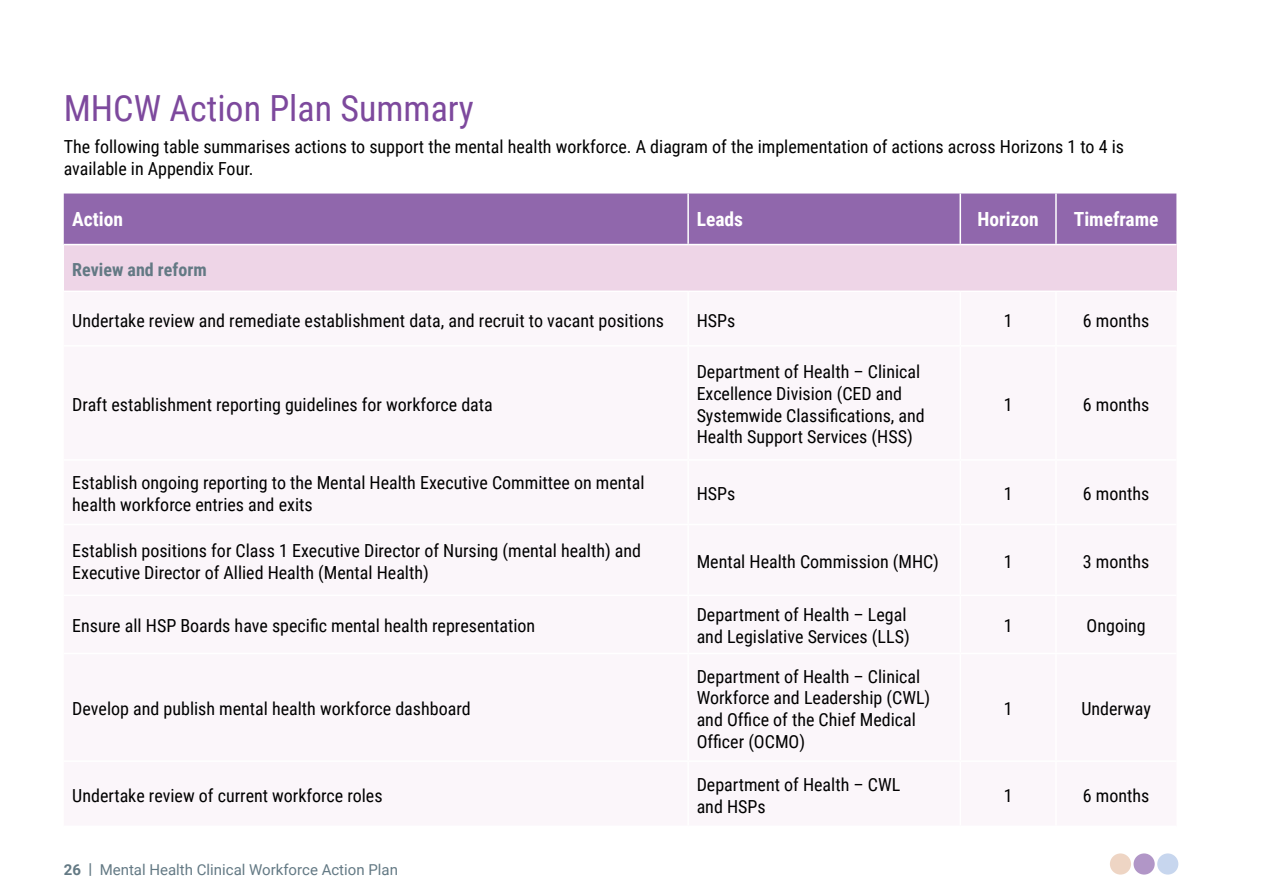
<style>
.page{position:relative;width:1263px;height:893px;background:#fff}
.page>*{position:absolute;margin:0;border:0;box-sizing:border-box;transform-origin:0 0}
.t1{font:36px "Roboto Condensed";color:#7d499d}
.t2{font:700 19.5px "Roboto Condensed";color:#fff}
.t3{font:18px/21.8px "Roboto Condensed";color:#000}
.t4{font:700 18px "Roboto Condensed";color:#637984}
.t5{font:15px "Roboto";color:#637984}
.s1{font-weight:700}
</style>
<div class="page">
<div style="left:1110px;top:853px;width:21px;height:22px;background:#eed5c4;border-radius:50%"></div>
<div style="left:1133px;top:853px;width:22px;height:22px;background:#b196c7;border-radius:50%"></div>
<div style="left:1157px;top:853px;width:21px;height:22px;background:#c7d6ee;border-radius:50%"></div>
<div style="left:64px;top:194px;width:1112px;height:50px;background:#9067ac"></div>
<div style="left:64px;top:245px;width:1112px;height:46px;background:#eed5e7"></div>
<hr style="left:687px;top:194px;width:2px;height:50px;background:#fff">
<hr style="left:959px;top:194px;width:2px;height:50px;background:#fff">
<hr style="left:1055px;top:194px;width:2px;height:50px;background:#fff">
<h1 class="t1" style="left:64px;top:82px;width:412px">MHCW Action Plan Summary</h1>
<p class="t3" style="left:64px;top:135px;width:1062px">The following table summarises actions to support the mental health workforce. A diagram of the implementation of actions across Horizons 1 to 4 is available in Appendix Four.</p>
<p class="t2" style="left:72px;top:205px;width:52px">Action</p>
<p class="t2" style="left:697px;top:205px;width:48px">Leads</p>
<p class="t2" style="left:978px;top:205px;width:63px">Horizon</p>
<p class="t2" style="left:1074px;top:205px;width:86px">Timeframe</p>
<p class="t4" style="left:72px;top:257px;width:136px">Review and reform</p>
<p class="t3" style="left:72px;top:309px;width:593px">Undertake review and remediate establishment data, and recruit to vacant positions</p>
<p class="t3" style="left:697px;top:309px;width:40px">HSPs</p>
<p class="t3" style="left:1004px;top:309px;width:10px">1</p>
<p class="t3" style="left:1083px;top:309px;width:68px">6 months</p>
<p class="t3" style="left:72px;top:393px;width:422px">Draft establishment reporting guidelines for workforce data</p>
<p class="t3" style="left:697px;top:360px;width:230px">Department of Health – Clinical<br>Excellence Division (CED and<br>Systemwide Classifications, and<br>Health Support Services (HSS)</p>
<p class="t3" style="left:1004px;top:393px;width:10px">1</p>
<p class="t3" style="left:1083px;top:393px;width:68px">6 months</p>
<p class="t3" style="left:72px;top:471px;width:574px">Establish ongoing reporting to the Mental Health Executive Committee on mental health workforce entries and exits</p>
<p class="t3" style="left:697px;top:482px;width:40px">HSPs</p>
<p class="t3" style="left:1004px;top:482px;width:10px">1</p>
<p class="t3" style="left:1083px;top:482px;width:68px">6 months</p>
<p class="t3" style="left:72px;top:539px;width:570px">Establish positions for Class 1 Executive Director of Nursing (mental health) and<br>Executive Director of Allied Health (Mental Health)</p>
<p class="t3" style="left:697px;top:550px;width:244px">Mental Health Commission (MHC)</p>
<p class="t3" style="left:1004px;top:550px;width:10px">1</p>
<p class="t3" style="left:1083px;top:550px;width:68px">3 months</p>
<p class="t3" style="left:72px;top:614px;width:464px">Ensure all HSP Boards have specific mental health representation</p>
<p class="t3" style="left:697px;top:603px;width:215px">Department of Health – Legal and Legislative Services (LLS)</p>
<p class="t3" style="left:1004px;top:614px;width:10px">1</p>
<p class="t3" style="left:1087px;top:614px;width:61px">Ongoing</p>
<p class="t3" style="left:72px;top:697px;width:400px">Develop and publish mental health workforce dashboard</p>
<p class="t3" style="left:697px;top:665px;width:235px">Department of Health – Clinical<br>Workforce and Leadership (CWL) and Office of the Chief Medical<br>Officer (OCMO)</p>
<p class="t3" style="left:1004px;top:697px;width:10px">1</p>
<p class="t3" style="left:1081px;top:697px;width:71px">Underway</p>
<p class="t3" style="left:72px;top:784px;width:312px">Undertake review of current workforce roles</p>
<p class="t3" style="left:697px;top:773px;width:205px">Department of Health – CWL and HSPs</p>
<p class="t3" style="left:1004px;top:784px;width:10px">1</p>
<p class="t3" style="left:1083px;top:784px;width:68px">6 months</p>
<p class="t5" style="left:64px;top:859px;width:336px"><span class="s1">26 |</span> Mental Health Clinical Workforce Action Plan</p>
</div>
